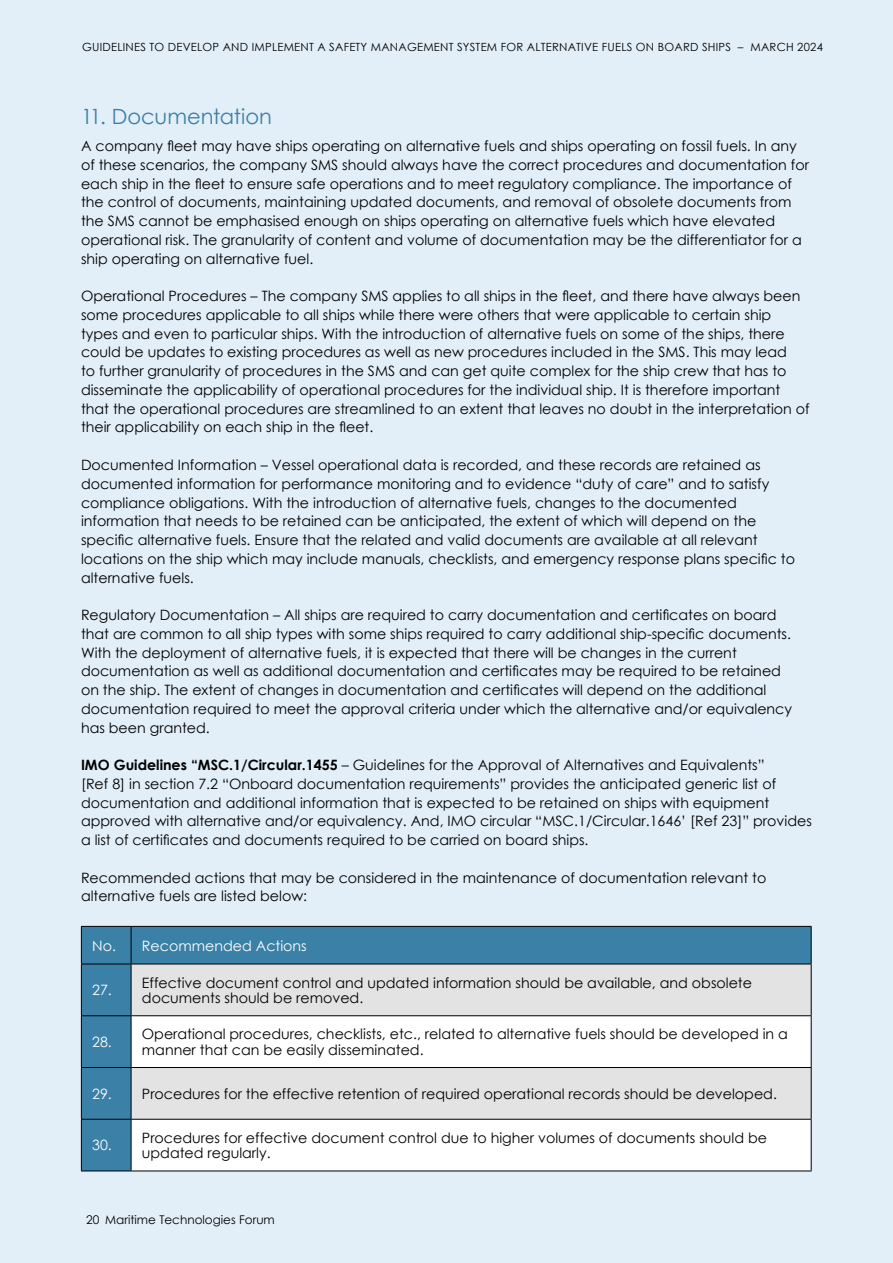
<style>
.page{position:relative;width:893px;height:1263px;background:#e2eef8}
.page>*{position:absolute;margin:0;border:0;box-sizing:border-box;transform-origin:0 0}
.t1{font:21px "Century Gothic";color:#3b80a6}
.t2{font:14.25px/18.8px "Century Gothic";color:#000}
.t3{font:14.25px "Century Gothic";color:#fff}
.t4{font:12px "Century Gothic";color:#000}
.t5{font:11.25px "Century Gothic";letter-spacing:.02em;color:#000}
.s1{font-weight:700}
.s2{color:#fff}
</style>
<div class="page">
<div style="left:82px;top:927px;width:729px;height:243px;background:#3b80a6"></div>
<div style="left:131px;top:964px;width:680px;height:52px;background:#e3e3e3"></div>
<div style="left:132px;top:1016px;width:679px;height:154px;background:#fff"></div>
<div style="left:131px;top:1067px;width:680px;height:52px;background:#e3e3e3"></div>
<hr style="left:131px;top:927px;width:1px;height:37px;background:#000">
<hr style="left:811px;top:927px;width:1px;height:37px;background:#000">
<hr style="left:81px;top:964px;width:50px;height:1px;background:#000">
<hr style="left:81px;top:964px;width:1px;height:51px;background:#000">
<hr style="left:131px;top:964px;width:680px;height:1px;background:#000">
<hr style="left:81px;top:1015px;width:50px;height:1px;background:#000">
<hr style="left:81px;top:1016px;width:1px;height:51px;background:#000">
<hr style="left:131px;top:1015px;width:680px;height:1px;background:#000">
<hr style="left:81px;top:1067px;width:50px;height:1px;background:#000">
<hr style="left:81px;top:1068px;width:1px;height:51px;background:#000">
<hr style="left:131px;top:1067px;width:680px;height:1px;background:#000">
<hr style="left:81px;top:1119px;width:50px;height:1px;background:#000">
<hr style="left:81px;top:1119px;width:1px;height:51px;background:#000">
<hr style="left:131px;top:1119px;width:680px;height:1px;background:#000">
<hr style="left:81px;top:1170px;width:50px;height:1px;background:#000">
<hr style="left:131px;top:1170px;width:680px;height:1px;background:#000">
<hr style="left:131px;top:964px;width:1px;height:51px;background:#000">
<hr style="left:811px;top:964px;width:1px;height:51px;background:#000">
<hr style="left:131px;top:1016px;width:1px;height:51px;background:#000">
<hr style="left:811px;top:1016px;width:1px;height:51px;background:#000">
<hr style="left:131px;top:1068px;width:1px;height:51px;background:#000">
<hr style="left:811px;top:1068px;width:1px;height:51px;background:#000">
<hr style="left:131px;top:1119px;width:1px;height:51px;background:#000">
<hr style="left:811px;top:1119px;width:1px;height:51px;background:#000">
<hr style="left:81px;top:927px;width:1px;height:37px;background:#000">
<hr style="left:81px;top:926px;width:50px;height:1px;background:#000">
<hr style="left:131px;top:926px;width:680px;height:1px;background:#000">
<p class="t5" style="left:82px;top:39px;width:742px">GUIDELINES TO DEVELOP AND IMPLEMENT A SAFETY MANAGEMENT SYSTEM FOR ALTERNATIVE FUELS ON BOARD SHIPS – MARCH 2024</p>
<h1 class="t1" style="left:81px;top:101px;width:192px">11. Documentation</h1>
<p class="t2" style="left:81px;top:136px;width:729px">A company fleet may have ships operating on alternative fuels and ships operating on fossil fuels. In any of these scenarios, the company SMS should always have the correct procedures and documentation for each ship in the fleet to ensure safe operations and to meet regulatory compliance. The importance of the control of documents, maintaining updated documents, and removal of obsolete documents from the SMS cannot be emphasised enough on ships operating on alternative fuels which have elevated operational risk. The granularity of content and volume of documentation may be the differentiator for a ship operating on alternative fuel.</p>
<p class="t2" style="left:81px;top:286px;width:730px">Operational Procedures – The company SMS applies to all ships in the fleet, and there have always been some procedures applicable to all ships while there were others that were applicable to certain ship types and even to particular ships. With the introduction of alternative fuels on some of the ships, there could be updates to existing procedures as well as new procedures included in the SMS. This may lead<br>to further granularity of procedures in the SMS and can get quite complex for the ship crew that has to disseminate the applicability of operational procedures for the individual ship. It is therefore important that the operational procedures are streamlined to an extent that leaves no doubt in the interpretation of their applicability on each ship in the fleet.</p>
<p class="t2" style="left:81px;top:455px;width:715px">Documented Information – Vessel operational data is recorded, and these records are retained as documented information for performance monitoring and to evidence “duty of care” and to satisfy compliance obligations. With the introduction of alternative fuels, changes to the documented information that needs to be retained can be anticipated, the extent of which will depend on the specific alternative fuels. Ensure that the related and valid documents are available at all relevant locations on the ship which may include manuals, checklists, and emergency response plans specific to alternative fuels.</p>
<p class="t2" style="left:81px;top:605px;width:713px">Regulatory Documentation – All ships are required to carry documentation and certificates on board that are common to all ship types with some ships required to carry additional ship-specific documents.<br>With the deployment of alternative fuels, it is expected that there will be changes in the current documentation as well as additional documentation and certificates may be required to be retained on the ship. The extent of changes in documentation and certificates will depend on the additional documentation required to meet the approval criteria under which the alternative and/or equivalency has been granted.</p>
<p class="t2" style="left:81px;top:755px;width:732px"><span class="s1">IMO Guidelines “MSC.1/Circular.1455</span> – Guidelines for the Approval of Alternatives and Equivalents”<br>[Ref 8] in section 7.2 “Onboard documentation requirements” provides the anticipated generic list of documentation and additional information that is expected to be retained on ships with equipment approved with alternative and/or equivalency. And, IMO circular “MSC.1/Circular.1646’ [Ref 23]” provides a list of certificates and documents required to be carried on board ships.</p>
<p class="t2" style="left:81px;top:868px;width:687px">Recommended actions that may be considered in the maintenance of documentation relevant to alternative fuels are listed below:</p>
<p class="t3" style="left:92px;top:935px;width:216px">No. Recommended Actions</p>
<p class="t3" style="left:92px;top:980px;width:21px">27.</p>
<p class="t2" style="left:142px;top:975px;width:612px;line-height:15px">Effective document control and updated information should be available, and obsolete documents should be removed.</p>
<p class="t3" style="left:92px;top:1032px;width:21px">28.</p>
<p class="t2" style="left:142px;top:1026px;width:647px;line-height:15px">Operational procedures, checklists, etc., related to alternative fuels should be developed in a manner that can be easily disseminated.</p>
<p class="t2" style="left:92px;top:1084px;width:686px"><span class="s2">29.</span> Procedures for the effective retention of required operational records should be developed.</p>
<p class="t3" style="left:92px;top:1135px;width:21px">30.</p>
<p class="t2" style="left:142px;top:1130px;width:627px;line-height:15px">Procedures for effective document control due to higher volumes of documents should be updated regularly.</p>
<p class="t4" style="left:86px;top:1211px;width:190px">20 Maritime Technologies Forum</p>
</div>
